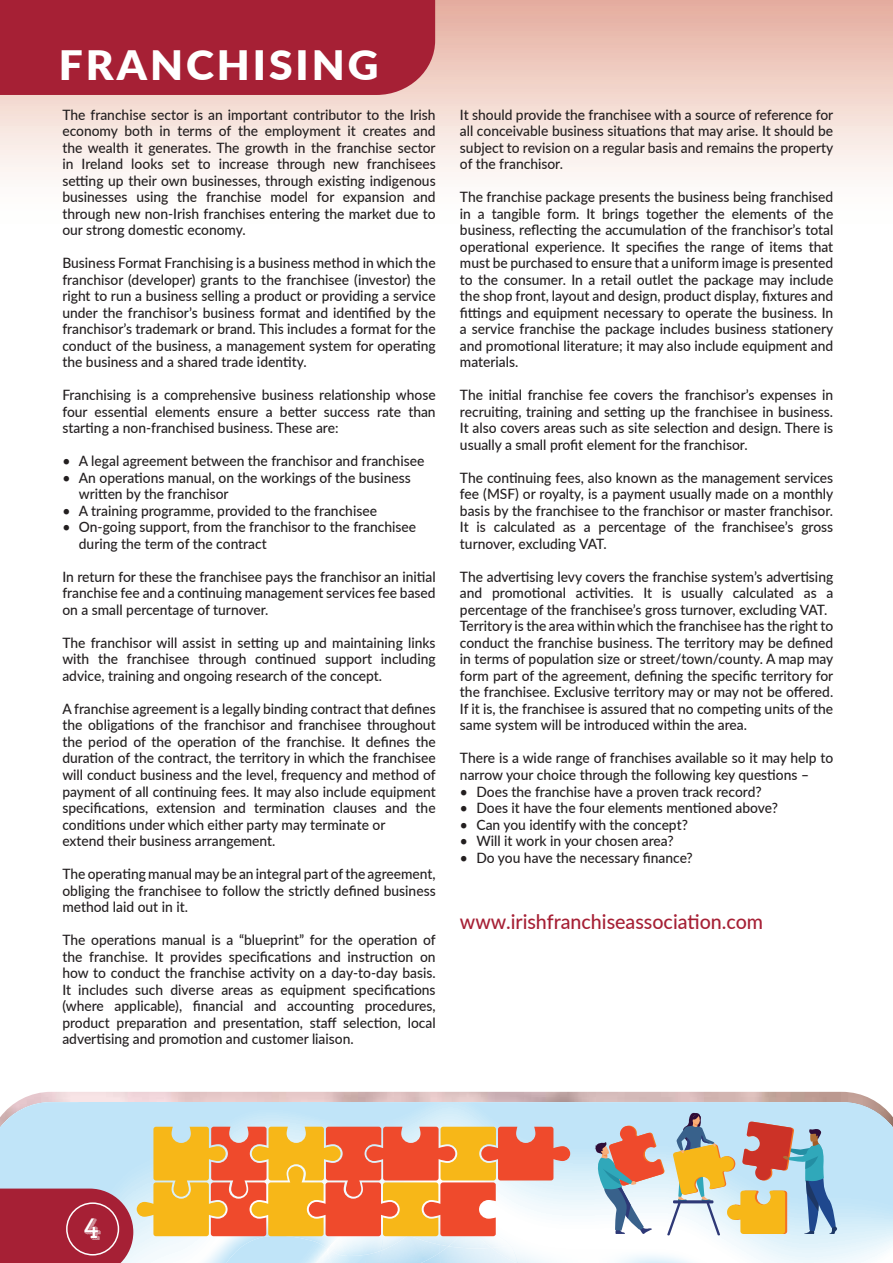
<style>
.page{position:relative;width:893px;height:1263px;background:#fff}
.page>*{position:absolute;margin:0;border:0;box-sizing:border-box;transform-origin:0 0}
.t1{font:900 40.5px "Lato";letter-spacing:.07em;color:#fff;scale:1.05 1}
.t2{font:36px "Airbag";color:#fff}
.t3{font:500 20.25px "Lato";color:#a62035}
.t4{font:500 14.25px/16.5px "Lato";color:#231f20;text-align:justify}
</style>
<div class="page">
<svg style="left:0;top:0;width:893px;height:177px;background:#f3dad1"></svg>
<svg style="left:0;top:1102px;width:893px;height:161px;background:#d5b9a7"></svg>
<div style="left:66px;top:1202px;width:53px;height:53px;border:2px solid #fff;border-radius:50%"></div>
<div style="left:0;top:0;width:435px;height:95px;background:#a62035"></div>
<h1 class="t1" style="left:59px;top:34px;width:306px">FRANCHISING</h1>
<p class="t4" style="left:62px;top:106px;width:375px">The franchise sector is an important contributor to the Irish economy both in terms of the employment it creates and the wealth it generates. The growth in the franchise sector in Ireland looks set to increase through new franchisees setting up their own businesses, through existing indigenous businesses using the franchise model for expansion and through new non-Irish franchises entering the market due to our strong domestic economy.</p>
<p class="t4" style="left:62px;top:254px;width:375px">Business Format Franchising is a business method in which the franchisor (developer) grants to the franchisee (investor) the right to run a business selling a product or providing a service under the franchisor’s business format and identified by the franchisor’s trademark or brand. This includes a format for the conduct of the business, a management system for operating the business and a shared trade identity.</p>
<p class="t4" style="left:62px;top:386px;width:375px">Franchising is a comprehensive business relationship whose four essential elements ensure a better success rate than starting a non-franchised business. These are:</p>
<p class="t4" style="left:62px;top:452px;width:363px">• A legal agreement between the franchisor and franchisee</p>
<p class="t4" style="left:79px;top:469px;width:333px;text-indent:-17px">• An operations manual, on the workings of the business written by the franchisor</p>
<p class="t4" style="left:62px;top:502px;width:316px">• A training programme, provided to the franchisee</p>
<p class="t4" style="left:79px;top:518px;width:339px;text-indent:-17px">• On-going support, from the franchisor to the franchisee during the term of the contract</p>
<p class="t4" style="left:62px;top:568px;width:375px">In return for these the franchisee pays the franchisor an initial franchise fee and a continuing management services fee based on a small percentage of turnover.</p>
<p class="t4" style="left:62px;top:634px;width:375px">The franchisor will assist in setting up and maintaining links with the franchisee through continued support including advice, training and ongoing research of the concept.</p>
<p class="t4" style="left:62px;top:700px;width:375px;text-align:left">A franchise agreement is a legally binding contract that defines the obligations of the franchisor and franchisee throughout the period of the operation of the franchise. It defines the duration of the contract, the territory in which the franchisee will conduct business and the level, frequency and method of payment of all continuing fees. It may also include equipment specifications, extension and termination clauses and the conditions under which either party may terminate or<br>extend their business arrangement.</p>
<p class="t4" style="left:62px;top:865px;width:375px">The operating manual may be an integral part of the agreement, obliging the franchisee to follow the strictly defined business method laid out in it.</p>
<p class="t4" style="left:62px;top:931px;width:375px">The operations manual is a “blueprint” for the operation of the franchise. It provides specifications and instruction on how to conduct the franchise activity on a day-to-day basis.<br>It includes such diverse areas as equipment specifications (where applicable), financial and accounting procedures, product preparation and presentation, staff selection, local advertising and promotion and customer liaison.</p>
<p class="t4" style="left:460px;top:106px;width:375px">It should provide the franchisee with a source of reference for all conceivable business situations that may arise. It should be subject to revision on a regular basis and remains the property of the franchisor.</p>
<p class="t4" style="left:460px;top:188px;width:375px">The franchise package presents the business being franchised in a tangible form. It brings together the elements of the business, reflecting the accumulation of the franchisor’s total operational experience. It specifies the range of items that must be purchased to ensure that a uniform image is presented to the consumer. In a retail outlet the package may include the shop front, layout and design, product display, fixtures and fittings and equipment necessary to operate the business. In a service franchise the package includes business stationery and promotional literature; it may also include equipment and materials.</p>
<p class="t4" style="left:460px;top:386px;width:375px">The initial franchise fee covers the franchisor’s expenses in recruiting, training and setting up the franchisee in business.<br>It also covers areas such as site selection and design. There is usually a small profit element for the franchisor.</p>
<p class="t4" style="left:460px;top:469px;width:375px">The continuing fees, also known as the management services fee (MSF) or royalty, is a payment usually made on a monthly basis by the franchisee to the franchisor or master franchisor.<br>It is calculated as a percentage of the franchisee’s gross turnover, excluding VAT.</p>
<p class="t4" style="left:460px;top:568px;width:375px;text-align:left">The advertising levy covers the franchise system’s advertising and promotional activities. It is usually calculated as a percentage of the franchisee’s gross turnover, excluding VAT.<br>Territory is the area within which the franchisee has the right to conduct the franchise business. The territory may be defined in terms of population size or street/town/county. A map may form part of the agreement, defining the specific territory for the franchisee. Exclusive territory may or may not be offered.<br>If it is, the franchisee is assured that no competing units of the same system will be introduced within the area.</p>
<p class="t4" style="left:460px;top:749px;width:375px">There is a wide range of franchises available so it may help to narrow your choice through the following key questions –</p>
<p class="t4" style="left:460px;top:782px;width:303px">• Does the franchise have a proven track record?</p>
<p class="t4" style="left:460px;top:799px;width:320px">• Does it have the four elements mentioned above?</p>
<p class="t4" style="left:460px;top:815px;width:229px">• Can you identify with the concept?</p>
<p class="t4" style="left:460px;top:832px;width:215px">• Will it work in your chosen area?</p>
<p class="t4" style="left:460px;top:848px;width:234px">• Do you have the necessary finance?</p>
<h3 class="t3" style="left:460px;top:906px;width:305px">www.irishfranchiseassociation.com</h3>
<h2 class="t2" style="left:82px;top:1214px;width:22px">4</h2>
</div>
